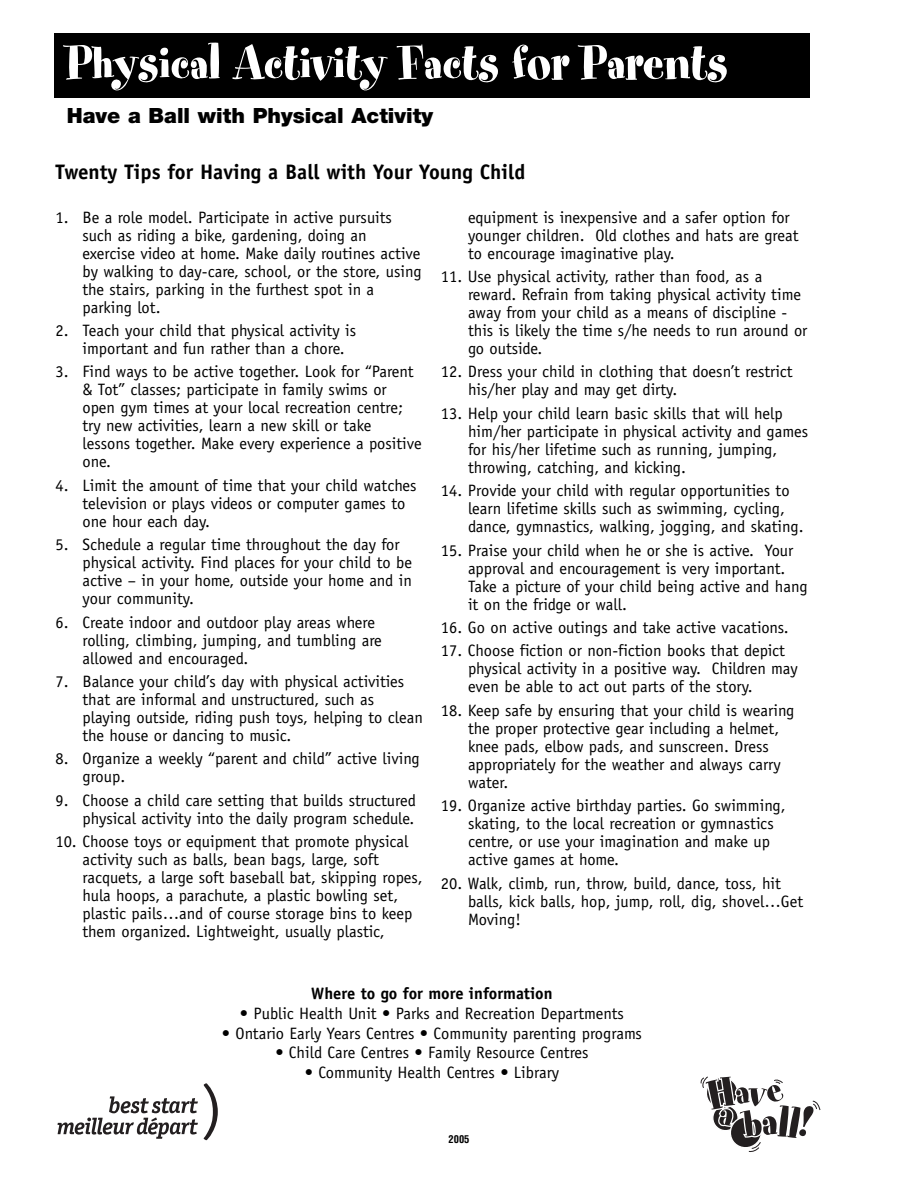
<style>
.page{position:relative;width:918px;height:1188px;background:#fff}
.page>*{position:absolute;margin:0;border:0;box-sizing:border-box;transform-origin:0 0}
.t1{font:54px "Spumoni";color:#fff}
.t2{font:700 21px "Officina Sans";color:#000}
.t3{font:900 21px "Helvetica Neue";color:#000}
.t4{font:16.5px/18px "Officina Sans";color:#000}
.t5{font:700 16.5px "Officina Sans";color:#000}
.t6{font:700 condensed 10.5px "Helvetica";color:#000}
</style>
<div class="page">
<svg style="left:701px;top:1076px;width:119px;height:76px"></svg>
<svg style="left:204px;top:1083px;width:14px;height:57px"></svg>
<svg style="left:58px;top:1096px;width:140px;height:43px"></svg>
<div style="left:54px;top:34px;width:756px;height:64px;background:#000"></div>
<h1 class="t1" style="left:66px;top:41px;width:663px">Physical Activity Facts for Parents</h1>
<p class="t3" style="left:67px;top:108px;width:368px">Have a Ball with Physical Activity</p>
<p class="t2" style="left:56px;top:163px;width:471px">Twenty Tips for Having a Ball with Your Young Child</p>
<p class="t4" style="left:83px;top:209px;width:341px;text-indent:-27px">1. Be a role model. Participate in active pursuits such as riding a bike, gardening, doing an exercise video at home. Make daily routines active by walking to day-care, school, or the store, using the stairs, parking in the furthest spot in a parking lot.</p>
<p class="t4" style="left:83px;top:323px;width:275px;text-indent:-27px">2. Teach your child that physical activity is important and fun rather than a chore.</p>
<p class="t4" style="left:83px;top:364px;width:341px;text-indent:-27px">3. Find ways to be active together. Look for “Parent &amp; Tot” classes; participate in family swims or open gym times at your local recreation centre; try new activities, learn a new skill or take lessons together. Make every experience a positive one.</p>
<p class="t4" style="left:83px;top:478px;width:336px;text-indent:-27px">4. Limit the amount of time that your child watches television or plays videos or computer games to one hour each day.</p>
<p class="t4" style="left:83px;top:537px;width:331px;text-indent:-27px">5. Schedule a regular time throughout the day for physical activity. Find places for your child to be active – in your home, outside your home and in your community.</p>
<p class="t4" style="left:83px;top:614px;width:301px;text-indent:-27px">6. Create indoor and outdoor play areas where rolling, climbing, jumping, and tumbling are allowed and encouraged.</p>
<p class="t4" style="left:83px;top:674px;width:342px;text-indent:-27px">7. Balance your child’s day with physical activities that are informal and unstructured, such as playing outside, riding push toys, helping to clean the house or dancing to music.</p>
<p class="t4" style="left:83px;top:751px;width:339px;text-indent:-27px">8. Organize a weekly “parent and child” active living group.</p>
<p class="t4" style="left:56px;top:793px;width:362px;text-align:right">9. Choose a child care setting that builds structured physical activity into the daily program schedule.</p>
<p class="t4" style="left:83px;top:834px;width:342px;text-indent:-27px">10. Choose toys or equipment that promote physical activity such as balls, bean bags, large, soft racquets, a large soft baseball bat, skipping ropes, hula hoops, a parachute, a plastic bowling set, plastic pails…and of course storage bins to keep them organized. Lightweight, usually plastic,</p>
<p class="t4" style="left:468px;top:209px;width:332px">equipment is inexpensive and a safer option for younger children. Old clothes and hats are great to encourage imaginative play.</p>
<p class="t4" style="left:468px;top:269px;width:341px;text-indent:-27px">11. Use physical activity, rather than food, as a reward. Refrain from taking physical activity time away from your child as a means of discipline - this is likely the time s/he needs to run around or go outside.</p>
<p class="t4" style="left:468px;top:364px;width:326px;text-indent:-27px">12. Dress your child in clothing that doesn’t restrict his/her play and may get dirty.</p>
<p class="t4" style="left:468px;top:406px;width:342px;text-indent:-27px">13. Help your child learn basic skills that will help him/her participate in physical activity and games for his/her lifetime such as running, jumping, throwing, catching, and kicking.</p>
<p class="t4" style="left:468px;top:483px;width:337px;text-indent:-27px">14. Provide your child with regular opportunities to learn lifetime skills such as swimming, cycling, dance, gymnastics, walking, jogging, and skating.</p>
<p class="t4" style="left:468px;top:542px;width:341px;text-indent:-27px">15. Praise your child when he or she is active. Your approval and encouragement is very important.<br>Take a picture of your child being active and hang it on the fridge or wall.</p>
<p class="t4" style="left:441px;top:620px;width:349px">16. Go on active outings and take active vacations.</p>
<p class="t4" style="left:468px;top:643px;width:331px;text-indent:-27px">17. Choose fiction or non-fiction books that depict physical activity in a positive way. Children may even be able to act out parts of the story.</p>
<p class="t4" style="left:468px;top:703px;width:328px;text-indent:-27px">18. Keep safe by ensuring that your child is wearing the proper protective gear including a helmet, knee pads, elbow pads, and sunscreen. Dress appropriately for the weather and always carry water.</p>
<p class="t4" style="left:468px;top:798px;width:319px;text-indent:-27px">19. Organize active birthday parties. Go swimming, skating, to the local recreation or gymnastics centre, or use your imagination and make up active games at home.</p>
<p class="t4" style="left:468px;top:875px;width:337px;text-indent:-27px">20. Walk, climb, run, throw, build, dance, toss, hit balls, kick balls, hop, jump, roll, dig, shovel…Get<br>Moving!</p>
<p class="t5" style="left:311px;top:987px;width:243px">Where to go for more information</p>
<p class="t4" style="left:240px;top:1006px;width:386px">• Public Health Unit • Parks and Recreation Departments</p>
<p class="t4" style="left:222px;top:1025px;width:422px">• Ontario Early Years Centres • Community parenting programs</p>
<p class="t4" style="left:275px;top:1045px;width:315px">• Child Care Centres • Family Resource Centres</p>
<p class="t4" style="left:305px;top:1065px;width:256px">• Community Health Centres • Library</p>
<p class="t6" style="left:448px;top:1136px;width:22px">2005</p>
</div>
